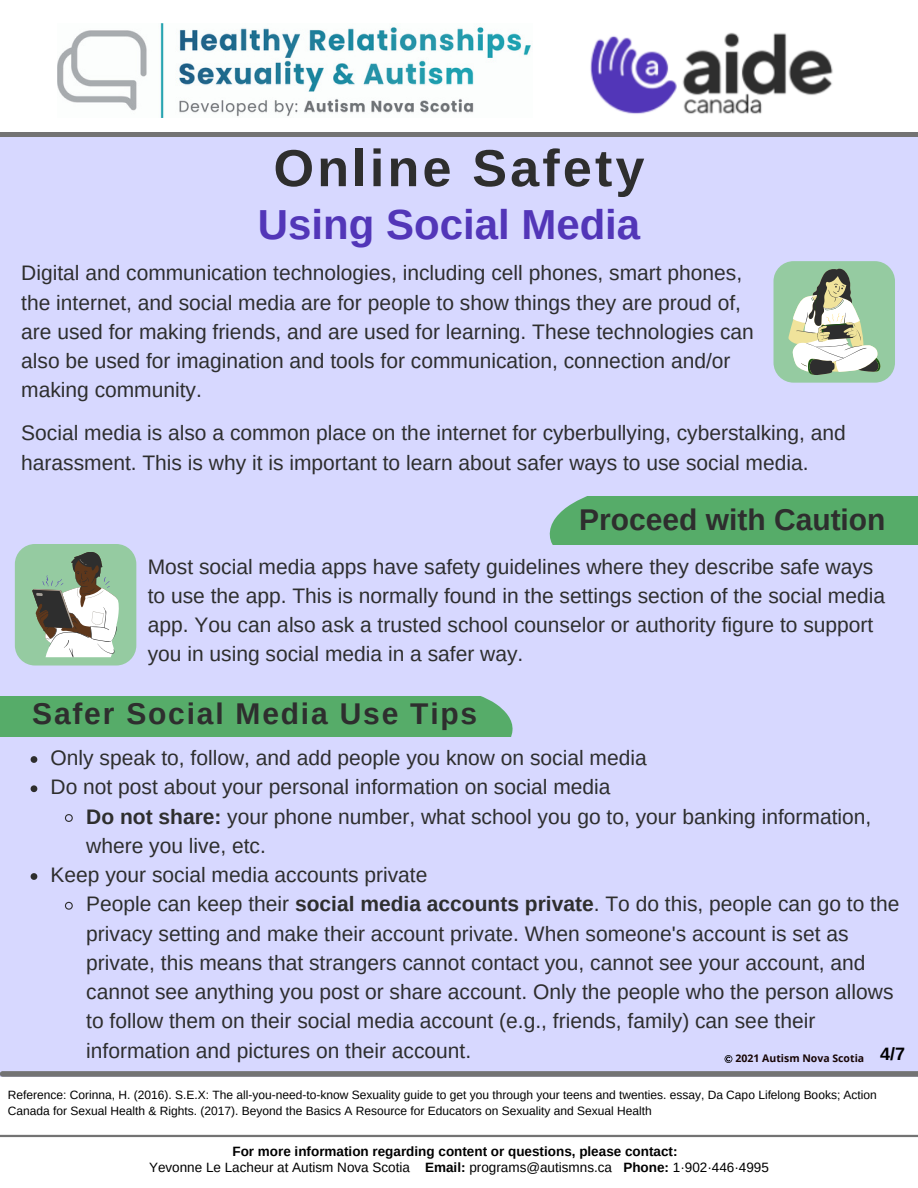
<style>
.page{position:relative;width:918px;height:1188px;background:#d7d8ff}
.page>*{position:absolute;margin:0;border:0;box-sizing:border-box;transform-origin:0 0}
.t1{font:700 52.2px "Arimo";letter-spacing:.06em;color:#2e2e2e}
.t2{font:700 42px "Arimo";color:#5236b8}
.t3{font:700 30px "Arimo";letter-spacing:.06em;color:#2e2e2e}
.t4{font:700 30px "Arimo";color:#2e2e2e}
.t5{font:21px/29.2px "Arimo";color:#2e2e2e}
.t6{font:700 18px "Arimo";color:#000}
.t7{font:700 13.5px/15.8px "Arimo";color:#000;text-align:center}
.t8{font:13.5px "Arimo";color:#000}
.t9{font:12px/16px "Arimo";color:#000}
.t10{font:700 10.5px "Open Sans";color:#170505}
.s1{font-weight:700}
.s2{font-weight:400}
</style>
<div class="page">
<div style="left:1px;top:0;width:917px;height:137px;background:#737373"></div>
<div style="left:1px;top:0;width:917px;height:132px;background:#fff"></div>
<div style="left:0;top:1077px;width:918px;height:111px;background:#fff"></div>
<hr style="left:0;top:1135px;width:918px;height:2px;background:#737373">
<div style="left:3px;top:1071px;width:915px;height:6px;background:#737373"></div>
<svg style="left:725px;top:1055px;width:7px;height:8px"></svg>
<img style="left:58px;top:24px;width:473px;height:93px">
<img style="left:590px;top:32px;width:243px;height:82px">
<svg style="left:31px;top:756px;width:6px;height:7px"></svg>
<svg style="left:31px;top:785px;width:6px;height:7px"></svg>
<svg style="left:64px;top:814px;width:9px;height:8px"></svg>
<svg style="left:31px;top:873px;width:6px;height:7px"></svg>
<svg style="left:64px;top:901px;width:9px;height:9px"></svg>
<div style="left:549px;top:496px;width:369px;height:48px;background:#56ac69"></div>
<div style="left:0;top:696px;width:513px;height:41px;background:#56ac69"></div>
<div style="left:15px;top:544px;width:121px;height:122px;background:#95cba1;border-radius:20px"></div>
<svg style="left:32px;top:552px;width:87px;height:105px"></svg>
<div style="left:774px;top:261px;width:121px;height:122px;background:#95cba1;border-radius:20px"></div>
<svg style="left:788px;top:268px;width:92px;height:107px"></svg>
<h1 class="t1" style="left:274px;top:139px;width:372px">Online Safety</h1>
<h2 class="t2" style="left:258px;top:201px;width:384px">Using Social Media</h2>
<p class="t5" style="left:21px;top:259px;width:734px">Digital and communication technologies, including cell phones, smart phones, the internet, and social media are for people to show things they are proud of, are used for making friends, and are used for learning. These technologies can also be used for imagination and tools for communication, connection and/or making community.</p>
<p class="t5" style="left:21px;top:418px;width:826px">Social media is also a common place on the internet for cyberbullying, cyberstalking, and harassment. This is why it is important to learn about safer ways to use social media.</p>
<h3 class="t4" style="left:579px;top:503px;width:308px">Proceed with Caution</h3>
<p class="t5" style="left:148px;top:552px;width:739px">Most social media apps have safety guidelines where they describe safe ways to use the app. This is normally found in the settings section of the social media app. You can also ask a trusted school counselor or authority figure to support you in using social media in a safer way.</p>
<h3 class="t3" style="left:32px;top:696px;width:447px">Safer Social Media Use Tips</h3>
<p class="t5" style="left:51px;top:743px;width:598px">Only speak to, follow, and add people you know on social media<br>Do not post about your personal information on social media</p>
<p class="t5" style="left:86px;top:802px;width:787px"><span class="s1">Do not share:</span> your phone number, what school you go to, your banking information,</p>
<p class="t5" style="left:86px;top:831px;width:181px">where you live, etc.</p>
<p class="t5" style="left:51px;top:860px;width:378px">Keep your social media accounts private</p>
<p class="t5" style="left:86px;top:889px;width:815px">People can keep their <span class="s1">social media accounts private</span>. To do this, people can go to the</p>
<p class="t5" style="left:86px;top:919px;width:764px">privacy setting and make their account private. When someone's account is set as</p>
<p class="t5" style="left:86px;top:948px;width:781px">private, this means that strangers cannot contact you, cannot see your account, and</p>
<p class="t5" style="left:86px;top:977px;width:809px">cannot see anything you post or share account. Only the people who the person allows</p>
<p class="t5" style="left:86px;top:1006px;width:731px">to follow them on their social media account (e.g., friends, family) can see their</p>
<p class="t5" style="left:86px;top:1036px;width:386px">information and pictures on their account.</p>
<p class="t6" style="left:880px;top:1044px;width:26px">4/7</p>
<p class="t10" style="left:736px;top:1051px;width:130px">2021 Autism Nova Scotia</p>
<p class="t9" style="left:8px;top:1087px;width:871px">Reference: Corinna, H. (2016). S.E.X: The all-you-need-to-know Sexuality guide to get you through your teens and twenties. essay, Da Capo Lifelong Books; Action<br>Canada for Sexual Health &amp; Rights. (2017). Beyond the Basics A Resource for Educators on Sexuality and Sexual Health</p>
<p class="t7" style="left:149px;top:1143px;width:621px">For more information regarding content or questions, please contact:<br><span class="s2">Yevonne Le Lacheur at Autism Nova Scotia</span> Email: <span class="s2">programs@autismns.ca</span> Phone: <span class="s2">1·902·446·4995</span></p>
<p class="t8" style="left:151px;top:1159px;width:618px">Yevonne Le Lacheur at Autism Nova Scotia <span class="s1">Email:</span> programs@autismns.ca <span class="s1">Phone:</span> (902) 446-4995</p>
</div>
